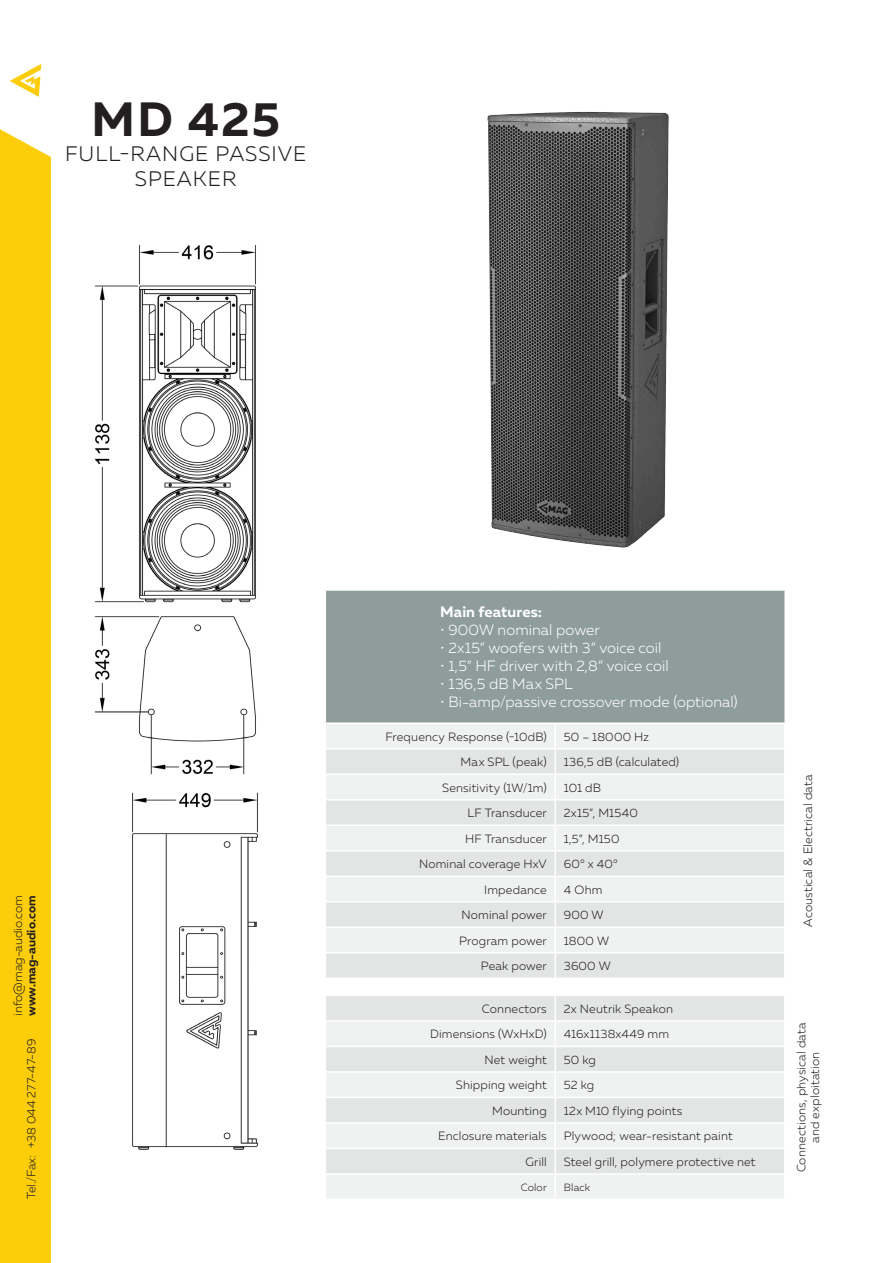
<style>
.page{position:relative;width:893px;height:1263px;background:#fff}
.page>*{position:absolute;margin:0;border:0;box-sizing:border-box;transform-origin:0 0}
.t1{font:700 48px "Muller";color:#231f20}
.t2{font:300 21px/24.6px "Muller";letter-spacing:.05em;color:#231f20;text-align:center}
.table_head_sub{font:300 15px "Muller";letter-spacing:.005em;color:#fff}
.table_head_sub-2{font:700 15px "Muller";letter-spacing:.005em;color:#fff}
.table_main{font:300 12px/13.8px "Muller";letter-spacing:.015em;color:#231f20;text-align:center}
.t3{font:700 12px "Muller";color:#231f20}
.table_main-2{font:300 10.5px "Muller";letter-spacing:.02em;color:#231f20}
</style>
<div class="page">
<div style="left:0;top:129px;width:51px;height:1134px;background:#fccd0a"></div>
<svg style="left:10px;top:64px;width:31px;height:33px"></svg>
<div style="left:325px;top:590px;width:460px;height:133px;background:#8e9c9c"></div>
<div style="left:326px;top:724px;width:458px;height:475px;background:#f0f2f2"></div>
<svg style="left:326px;top:749px;width:458px;height:424px;fill:#e3e5e5"></svg>
<hr style="left:325px;top:748px;width:230px;height:1px;background:#fff">
<hr style="left:555px;top:748px;width:229px;height:1px;background:#fff">
<hr style="left:325px;top:773px;width:230px;height:2px;background:#fff">
<hr style="left:555px;top:773px;width:229px;height:2px;background:#fff">
<hr style="left:325px;top:799px;width:230px;height:1px;background:#fff">
<hr style="left:555px;top:799px;width:229px;height:1px;background:#fff">
<hr style="left:325px;top:824px;width:230px;height:2px;background:#fff">
<hr style="left:555px;top:824px;width:229px;height:2px;background:#fff">
<hr style="left:325px;top:850px;width:230px;height:1px;background:#fff">
<hr style="left:555px;top:850px;width:229px;height:1px;background:#fff">
<hr style="left:325px;top:875px;width:230px;height:2px;background:#fff">
<hr style="left:555px;top:875px;width:229px;height:2px;background:#fff">
<hr style="left:325px;top:901px;width:230px;height:1px;background:#fff">
<hr style="left:555px;top:901px;width:229px;height:1px;background:#fff">
<hr style="left:325px;top:926px;width:230px;height:2px;background:#fff">
<hr style="left:555px;top:926px;width:229px;height:2px;background:#fff">
<hr style="left:325px;top:952px;width:230px;height:1px;background:#fff">
<hr style="left:555px;top:952px;width:229px;height:1px;background:#fff">
<hr style="left:325px;top:978px;width:230px;height:1px;background:#fff">
<hr style="left:555px;top:978px;width:230px;height:1px;background:#fff">
<hr style="left:325px;top:995px;width:230px;height:1px;background:#fff">
<hr style="left:555px;top:995px;width:230px;height:1px;background:#fff">
<hr style="left:325px;top:1020px;width:230px;height:2px;background:#fff">
<hr style="left:555px;top:1020px;width:229px;height:2px;background:#fff">
<hr style="left:325px;top:1046px;width:230px;height:1px;background:#fff">
<hr style="left:555px;top:1046px;width:229px;height:1px;background:#fff">
<hr style="left:325px;top:1071px;width:230px;height:2px;background:#fff">
<hr style="left:555px;top:1071px;width:229px;height:2px;background:#fff">
<hr style="left:325px;top:1097px;width:230px;height:1px;background:#fff">
<hr style="left:555px;top:1097px;width:229px;height:1px;background:#fff">
<hr style="left:325px;top:1122px;width:230px;height:2px;background:#fff">
<hr style="left:555px;top:1122px;width:229px;height:2px;background:#fff">
<hr style="left:325px;top:1148px;width:230px;height:1px;background:#fff">
<hr style="left:555px;top:1148px;width:229px;height:1px;background:#fff">
<hr style="left:325px;top:1173px;width:230px;height:2px;background:#fff">
<hr style="left:555px;top:1173px;width:229px;height:2px;background:#fff">
<svg style="left:555px;top:724px;width:1px;height:475px"></svg>
<hr style="left:784px;top:591px;width:2px;height:131px;background:#fff">
<hr style="left:325px;top:589px;width:230px;height:2px;background:#fff">
<hr style="left:325px;top:591px;width:1px;height:131px;background:#fff">
<hr style="left:555px;top:589px;width:230px;height:2px;background:#fff">
<hr style="left:325px;top:722px;width:230px;height:2px;background:#fff">
<hr style="left:555px;top:722px;width:230px;height:2px;background:#fff">
<img style="left:94px;top:245px;width:164px;height:905px">
<img style="left:487px;top:111px;width:182px;height:437px">
<p class="t1" style="left:92px;top:90px;width:190px">MD 425</p>
<p class="t2" style="left:65px;top:141px;width:243px">FULL-RANGE PASSIVE<br>SPEAKER</p>
<p class="table_main" style="left:11px;top:1015px;width:122px;rotate:-90deg">info@mag-audio.com</p>
<p class="t3" style="left:24px;top:1016px;width:122px;rotate:-90deg">www.mag-audio.com</p>
<p class="table_main" style="left:24px;top:1199px;width:162px;rotate:-90deg">Tel./Fax: +38 044 277-47-89</p>
<p class="table_head_sub-2" style="left:440px;top:603px;width:103px">Main features:</p>
<p class="table_head_sub" style="left:440px;top:621px;width:161px">• 900W nominal power</p>
<p class="table_head_sub" style="left:440px;top:639px;width:223px">• 2x15” woofers with 3” voice coil</p>
<p class="table_head_sub" style="left:440px;top:657px;width:230px">• 1,5” HF driver with 2,8” voice coil</p>
<p class="table_head_sub" style="left:440px;top:675px;width:134px">• 136,5 dB Max SPL</p>
<p class="table_head_sub" style="left:440px;top:693px;width:299px">• Bi-amp/passive crossover mode (optional)</p>
<p class="table_main" style="left:385px;top:729px;width:163px">Frequency Response (-10dB)</p>
<p class="table_main" style="left:564px;top:729px;width:87px">50 – 18000 Hz</p>
<p class="table_main" style="left:461px;top:755px;width:88px">Max SPL (peak)</p>
<p class="table_main" style="left:564px;top:755px;width:117px">136,5 dB (calculated)</p>
<p class="table_main" style="left:442px;top:780px;width:106px">Sensitivity (1W/1m)</p>
<p class="table_main" style="left:564px;top:780px;width:39px">101 dB</p>
<p class="table_main" style="left:467px;top:806px;width:81px">LF Transducer</p>
<p class="table_main" style="left:564px;top:806px;width:76px">2x15”, M1540</p>
<p class="table_main" style="left:465px;top:831px;width:83px">HF Transducer</p>
<p class="table_main" style="left:564px;top:831px;width:57px">1,5”, M150</p>
<p class="table_main" style="left:419px;top:857px;width:129px">Nominal coverage HxV</p>
<p class="table_main" style="left:564px;top:857px;width:56px">60° x 40°</p>
<p class="table_main" style="left:484px;top:882px;width:64px">Impedance</p>
<p class="table_main" style="left:564px;top:882px;width:40px">4 Ohm</p>
<p class="table_main" style="left:462px;top:908px;width:87px">Nominal power</p>
<p class="table_main" style="left:564px;top:908px;width:41px">900 W</p>
<p class="table_main" style="left:459px;top:934px;width:89px">Program power</p>
<p class="table_main" style="left:564px;top:934px;width:47px">1800 W</p>
<p class="table_main" style="left:481px;top:959px;width:67px">Peak power</p>
<p class="table_main" style="left:564px;top:959px;width:48px">3600 W</p>
<p class="table_main" style="left:482px;top:1002px;width:66px">Connectors</p>
<p class="table_main" style="left:564px;top:1002px;width:111px">2x Neutrik Speakon</p>
<p class="table_main" style="left:430px;top:1027px;width:118px">Dimensions (WxHxD)</p>
<p class="table_main" style="left:564px;top:1027px;width:107px">416x1138x449 mm</p>
<p class="table_main" style="left:485px;top:1053px;width:64px">Net weight</p>
<p class="table_main" style="left:564px;top:1053px;width:34px">50 kg</p>
<p class="table_main" style="left:456px;top:1078px;width:92px">Shipping weight</p>
<p class="table_main" style="left:564px;top:1078px;width:32px">52 kg</p>
<p class="table_main" style="left:492px;top:1104px;width:56px">Mounting</p>
<p class="table_main" style="left:564px;top:1104px;width:120px">12x M10 flying points</p>
<p class="table_main" style="left:438px;top:1129px;width:110px">Enclosure materials</p>
<p class="table_main" style="left:564px;top:1129px;width:170px">Plywood; wear-resistant paint</p>
<p class="table_main" style="left:525px;top:1155px;width:23px">Grill</p>
<p class="table_main" style="left:564px;top:1155px;width:193px">Steel grill, polymere protective net</p>
<p class="table_main-2" style="left:521px;top:1181px;width:28px">Color</p>
<p class="table_main-2" style="left:564px;top:1181px;width:28px">Black</p>
<p class="table_main" style="left:801px;top:927px;width:154px;rotate:-90deg">Acoustical &amp; Electrical data</p>
<p class="table_main" style="left:794px;top:1172px;width:152px;rotate:-90deg">Connections, physical data and exploitation</p>
</div>
